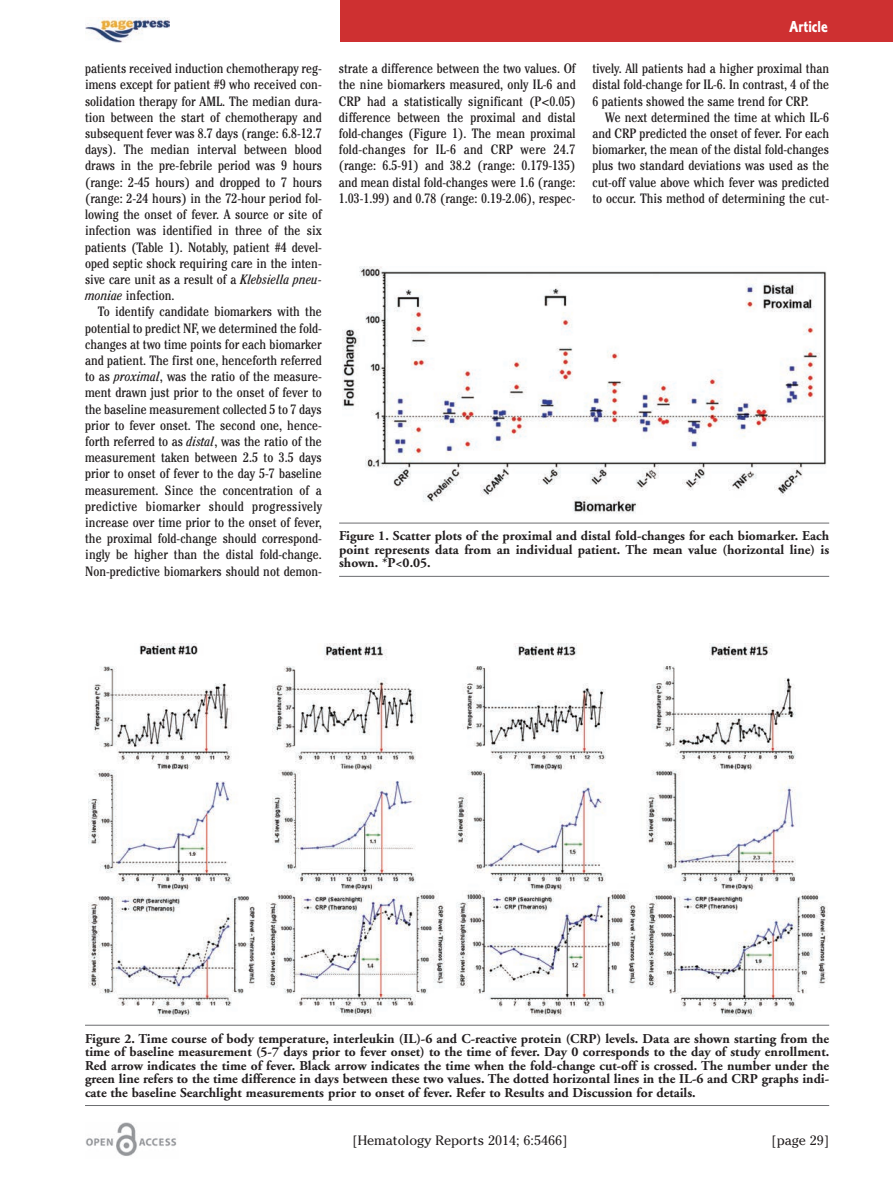
<style>
.page{position:relative;width:893px;height:1191px;background:#fff}
.page>*{position:absolute;margin:0;border:0;box-sizing:border-box;transform-origin:0 0}
.t1{font:16.5px "Corinthian Bold Condensed Plain";color:#fff}
.t2{font:condensed 13.5px/16.2px "Cheltenham";color:#231f20;text-align:justify}
.t3{font:700 13.5px/13.5px "Adobe Garamond";color:#231f20;text-align:justify}
.t4{font:13.5px "Cheltenham";color:#231f20}
.s1{font-style:italic}
</style>
<div class="page">
<div style="left:340px;top:0;width:553px;height:42px;background:#ce3031"></div>
<img style="left:86px;top:1123px;width:91px;height:33px">
<img style="left:85px;top:17px;width:85px;height:26px">
<img style="left:342px;top:266px;width:484px;height:247px">
<hr style="left:339px;top:523px;width:490px;height:1px;background:#6c6d70">
<hr style="left:339px;top:576px;width:490px;height:1px;background:#6c6d70">
<img style="left:89px;top:643px;width:739px;height:373px">
<hr style="left:85px;top:1024px;width:744px;height:1px;background:#6c6d70">
<hr style="left:85px;top:1105px;width:744px;height:1px;background:#6c6d70">
<p class="t2" style="left:85px;top:62px;width:238px">patients received induction chemotherapy reg&shy;imens except for patient #9 who received con&shy;solidation therapy for AML. The median dura&shy;tion between the start of chemotherapy and subsequent fever was 8.7 days (range: 6.8-12.7 days). The median interval between blood draws in the pre-febrile period was 9 hours (range: 2-45 hours) and dropped to 7 hours (range: 2-24 hours) in the 72-hour period fol&shy;lowing the onset of fever. A source or site of infection was identified in three of the six patients (Table 1). Notably, patient #4 devel&shy;oped septic shock requiring care in the inten&shy;sive care unit as a result of a <span class="s1">Klebsiella pneu&shy;moniae</span> infection.</p>
<p class="t2" style="left:85px;top:305px;width:238px;text-indent:13px">To identify candidate biomarkers with the potential to predict NF, we determined the fold&shy;changes at two time points for each biomarker and patient. The first one, henceforth referred to as <span class="s1">proximal</span>, was the ratio of the measure&shy;ment drawn just prior to the onset of fever to the baseline measurement collected 5 to 7 days prior to fever onset. The second one, hence&shy;forth referred to as <span class="s1">distal</span>, was the ratio of the measurement taken between 2.5 to 3.5 days prior to onset of fever to the day 5-7 baseline measurement. Since the concentration of a predictive biomarker should progressively increase over time prior to the onset of fever, the proximal fold-change should correspond&shy;ingly be higher than the distal fold-change.<br>Non-predictive biomarkers should not demon-</p>
<p class="t1" style="left:789px;top:21px;width:40px">Article</p>
<p class="t2" style="left:339px;top:62px;width:238px">strate a difference between the two values. Of the nine biomarkers measured, only IL-6 and CRP had a statistically significant (P&lt;0.05) difference between the proximal and distal fold-changes (Figure 1). The mean proximal fold-changes for IL-6 and CRP were 24.7 (range: 6.5-91) and 38.2 (range: 0.179-135) and mean distal fold-changes were 1.6 (range:<br>1.03-1.99) and 0.78 (range: 0.19-2.06), respec-</p>
<p class="t2" style="left:592px;top:62px;width:238px">tively. All patients had a higher proximal than distal fold-change for IL-6. In contrast, 4 of the 6 patients showed the same trend for CRP.</p>
<p class="t2" style="left:592px;top:110px;width:238px;text-indent:13px">We next determined the time at which IL-6 and CRP predicted the onset of fever. For each biomarker, the mean of the distal fold-changes plus two standard deviations was used as the cut-off value above which fever was predicted to occur. This method of determining the cut-</p>
<p class="t3" style="left:339px;top:530px;width:492px">Figure 1. Scatter plots of the proximal and distal fold-changes for each biomarker. Each point represents data from an individual patient. The mean value (horizontal line) is shown. *P&lt;0.05.</p>
<p class="t3" style="left:85px;top:1032px;width:746px">Figure 2. Time course of body temperature, interleukin (IL)-6 and C-reactive protein (CRP) levels. Data are shown starting from the time of baseline measurement (5-7 days prior to fever onset) to the time of fever. Day 0 corresponds to the day of study enrollment.<br>Red arrow indicates the time of fever. Black arrow indicates the time when the fold-change cut-off is crossed. The number under the green line refers to the time difference in days between these two values. The dotted horizontal lines in the IL-6 and CRP graphs indi&shy;cate the baseline Searchlight measurements prior to onset of fever. Refer to Results and Discussion for details.</p>
<p class="t4" style="left:352px;top:1132px;width:217px">[Hematology Reports 2014; 6:5466]</p>
<p class="t4" style="left:771px;top:1132px;width:59px">[page 29]</p>
</div>
